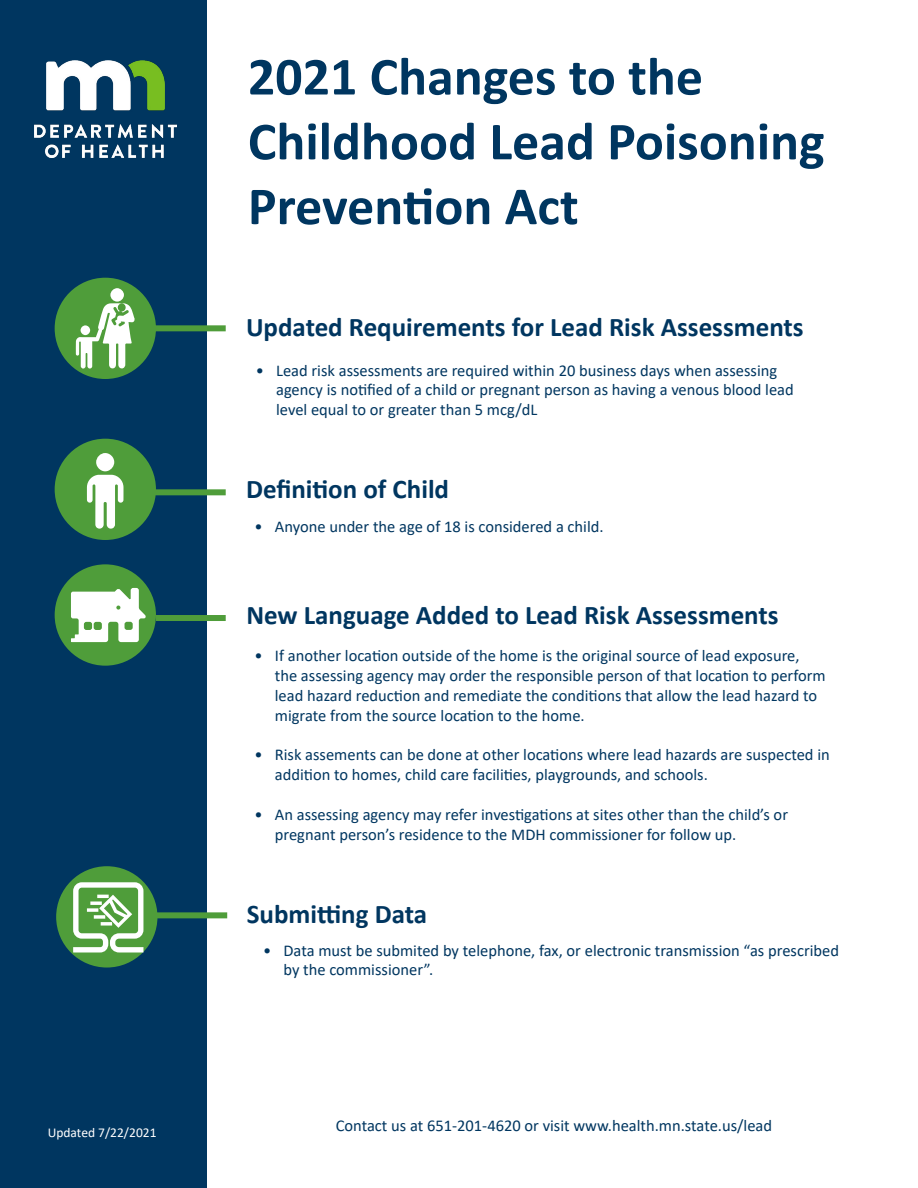
<style>
.page{position:relative;width:918px;height:1188px;background:#fff}
.page>*{position:absolute;margin:0;border:0;box-sizing:border-box;transform-origin:0 0}
.t1{font:700 54px/64.8px "Calibri";color:#003660}
.t2{font:700 27px "Calibri";color:#003660}
.t3{font:16.5px/19.8px "Calibri";color:#003660}
.t4{font:13.5px "Calibri";color:#fff}
</style>
<div class="page">
<div style="left:0;top:0;width:207px;height:1188px;background:#003660"></div>
<div style="left:143px;top:325px;width:83px;height:6px;background:#4f9d3a"></div>
<div style="left:135px;top:489px;width:91px;height:6px;background:#4f9d3a"></div>
<div style="left:156px;top:615px;width:70px;height:6px;background:#4f9d3a"></div>
<div style="left:55px;top:278px;width:101px;height:101px;background:#4f9d3a;border-radius:50%"></div>
<div style="left:55px;top:439px;width:101px;height:101px;background:#4f9d3a;border-radius:50%"></div>
<div style="left:55px;top:564px;width:101px;height:102px;background:#4f9d3a;border-radius:50%"></div>
<div style="left:56px;top:866px;width:101px;height:102px;background:#4f9d3a;border-radius:50%"></div>
<div style="left:146px;top:912px;width:81px;height:6px;background:#4f9d3a"></div>
<img style="left:35px;top:60px;width:141px;height:98px">
<div style="left:110px;top:288px;width:14px;height:14px;background:#fff;border-radius:50%"></div>
<svg style="left:76px;top:303px;width:59px;height:66px"></svg>
<svg style="left:87px;top:453px;width:36px;height:76px"></svg>
<svg style="left:71px;top:588px;width:75px;height:54px"></svg>
<svg style="left:73px;top:882px;width:70px;height:71px"></svg>
<p class="t4" style="left:48px;top:1123px;width:110px">Updated 7/22/2021</p>
<h1 class="t1" style="left:248px;top:43px;width:578px">2021 Changes to the<br>Childhood Lead Poisoning<br>Prevention Act</h1>
<p class="t2" style="left:246px;top:308px;width:559px">Updated Requirements for Lead Risk Assessments</p>
<p class="t3" style="left:276px;top:360px;width:519px;text-indent:-20px">• Lead risk assessments are required within 20 business days when assessing agency is notified of a child or pregnant person as having a venous blood lead level equal to or greater than 5 mcg/dL</p>
<p class="t2" style="left:246px;top:470px;width:205px">Definition of Child</p>
<p class="t3" style="left:255px;top:516px;width:351px">• Anyone under the age of 18 is considered a child.</p>
<p class="t2" style="left:246px;top:596px;width:534px">New Language Added to Lead Risk Assessments</p>
<p class="t3" style="left:275px;top:646px;width:552px;text-indent:-20px">• If another location outside of the home is the original source of lead exposure, the assessing agency may order the responsible person of that location to perform lead hazard reduction and remediate the conditions that allow the lead hazard to migrate from the source location to the home.</p>
<p class="t3" style="left:275px;top:745px;width:556px;text-indent:-20px">• Risk assements can be done at other locations where lead hazards are suspected in addition to homes, child care facilities, playgrounds, and schools.</p>
<p class="t3" style="left:275px;top:804px;width:515px;text-indent:-20px">• An assessing agency may refer investigations at sites other than the child’s or pregnant person’s residence to the MDH commissioner for follow up.</p>
<p class="t2" style="left:247px;top:895px;width:182px">Submitting Data</p>
<p class="t3" style="left:284px;top:940px;width:557px;text-indent:-20px">• Data must be submited by telephone, fax, or electronic transmission “as prescribed by the commissioner”.</p>
<p class="t3" style="left:336px;top:1115px;width:438px">Contact us at 651-201-4620 or visit www.health.mn.state.us/lead</p>
</div>
